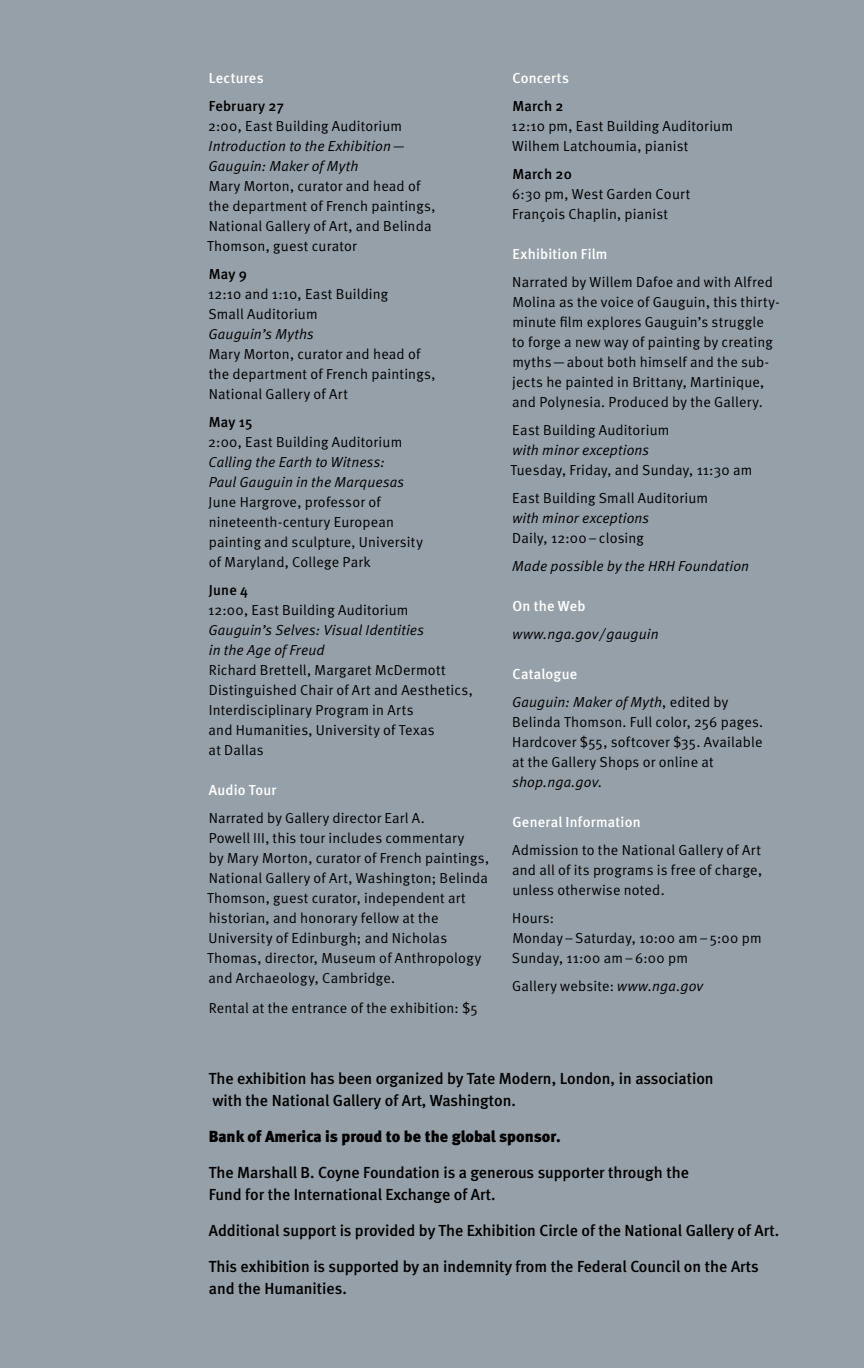
<style>
.page{position:relative;width:864px;height:1368px;background:#95a0a9}
.page>*{position:absolute;margin:0;border:0;box-sizing:border-box;transform-origin:0 0}
.t1{font:500 16px/22px "Meta";color:#000}
.t2{font:16px "Meta Black LF";color:#000}
.t3{font:14.4px/20px "Meta Normal";letter-spacing:.015em;color:#000}
.t4{font:italic 14.4px/20px "Meta Normal";letter-spacing:.01em;color:#000}
.t5{font:500 14.4px "Meta";letter-spacing:.015em;color:#fff}
.t6{font:500 14.4px "Meta";letter-spacing:.015em;color:#000}
.s1{font-style:italic}
</style>
<div class="page">
<p class="t5" style="left:209px;top:70px;width:56px">Lectures</p>
<p class="t6" style="left:209px;top:98px;width:77px">February 27</p>
<p class="t3" style="left:208px;top:116px;width:196px">2:00, East Building Auditorium</p>
<p class="t4" style="left:209px;top:136px;width:198px">Introduction to the Exhibition—<br>Gauguin: Maker of Myth</p>
<p class="t3" style="left:207px;top:176px;width:230px">Mary Morton, curator and head of the department of French paintings,<br>National Gallery of Art, and Belinda<br>Thomson, guest curator</p>
<p class="t6" style="left:209px;top:266px;width:40px">May 9</p>
<p class="t3" style="left:208px;top:284px;width:182px">12:10 and 1:10, East Building<br>Small Auditorium</p>
<p class="t4" style="left:209px;top:324px;width:107px">Gauguin’s Myths</p>
<p class="t3" style="left:209px;top:344px;width:228px">Mary Morton, curator and head of the department of French paintings,<br>National Gallery of Art</p>
<p class="t6" style="left:209px;top:414px;width:45px">May 15</p>
<p class="t3" style="left:208px;top:432px;width:196px">2:00, East Building Auditorium</p>
<p class="t4" style="left:209px;top:452px;width:197px">Calling the Earth to Witness:<br>Paul Gauguin in the Marquesas</p>
<p class="t3" style="left:209px;top:492px;width:216px">June Hargrove, professor of nineteenth-century European painting and sculpture, University of Maryland, College Park</p>
<p class="t6" style="left:209px;top:582px;width:40px">June 4</p>
<p class="t3" style="left:208px;top:600px;width:202px">12:00, East Building Auditorium</p>
<p class="t4" style="left:209px;top:620px;width:217px">Gauguin’s Selves: Visual Identities in the Age of Freud</p>
<p class="t3" style="left:209px;top:660px;width:266px">Richard Brettell, Margaret McDermott<br>Distinguished Chair of Art and Aesthetics,<br>Interdisciplinary Program in Arts<br>and Humanities, University of Texas<br>at Dallas</p>
<p class="t5" style="left:209px;top:782px;width:69px">Audio Tour</p>
<p class="t3" style="left:207px;top:808px;width:284px">Narrated by Gallery director Earl A.<br>Powell iii , this tour includes commentary<br>by Mary Morton, curator of French paintings, National Gallery of Art, Washington; Belinda Thomson, guest curator, independent art historian, and honorary fellow at the University of Edinburgh; and Nicholas Thomas, director, Museum of Anthropology and Archaeology, Cambridge.</p>
<p class="t3" style="left:209px;top:998px;width:271px">Rental at the entrance of the exhibition: $5</p>
<p class="t5" style="left:512px;top:70px;width:58px">Concerts</p>
<p class="t6" style="left:512px;top:98px;width:53px">March 2</p>
<p class="t3" style="left:512px;top:116px;width:223px">12:10 pm, East Building Auditorium<br>Wilhem Latchoumia, pianist</p>
<p class="t6" style="left:512px;top:166px;width:61px">March 20</p>
<p class="t3" style="left:512px;top:184px;width:179px">6:30 pm, West Garden Court<br>François Chaplin, pianist</p>
<p class="t5" style="left:512px;top:246px;width:97px">Exhibition Film</p>
<p class="t3" style="left:512px;top:272px;width:269px">Narrated by Willem Dafoe and with Alfred Molina as the voice of Gauguin, this thirty&shy;minute film explores Gauguin’s struggle to forge a new way of painting by creating myths—about both himself and the sub&shy;jects he painted in Brittany, Martinique, and Polynesia. Produced by the Gallery.</p>
<p class="t3" style="left:512px;top:420px;width:159px">East Building Auditorium</p>
<p class="t4" style="left:513px;top:440px;width:138px">with minor exceptions</p>
<p class="t3" style="left:511px;top:456px;width:243px;line-height:28px">Tuesday, Friday, and Sunday, 11:30 am<br>East Building Small Auditorium</p>
<p class="t4" style="left:513px;top:508px;width:138px">with minor exceptions</p>
<p class="t3" style="left:512px;top:528px;width:133px">Daily, 12:00–closing</p>
<p class="t4" style="left:512px;top:556px;width:239px">Made possible by the HRH Foundation</p>
<p class="t5" style="left:512px;top:598px;width:75px">On the Web</p>
<p class="t4" style="left:513px;top:624px;width:148px">www.nga.gov/gauguin</p>
<p class="t5" style="left:512px;top:666px;width:66px">Catalogue</p>
<p class="t3" style="left:512px;top:692px;width:253px"><span class="s1">Gauguin: Maker of Myth</span>, edited by<br>Belinda Thomson. Full color, 256 pages.<br>Hardcover $55, softcover $35. Available at the Gallery Shops or online at <span class="s1">shop.nga.gov</span>.</p>
<p class="t5" style="left:512px;top:814px;width:130px">General Information</p>
<p class="t3" style="left:512px;top:840px;width:251px;text-align:justify">Admission to the National Gallery of Art and all of its programs is free of charge, unless otherwise noted.</p>
<p class="t3" style="left:512px;top:908px;width:251px">Hours:<br>Monday–Saturday, 10:00 am–5:00 pm<br>Sunday, 11:00 am–6:00 pm</p>
<p class="t3" style="left:512px;top:976px;width:192px">Gallery website: <span class="s1">www.nga.gov</span></p>
<p class="t1" style="left:209px;top:1067px;width:506px">The exhibition has been organized by Tate Modern, London, in association with the National Gallery of Art, Washington.</p>
<p class="t2" style="left:209px;top:1126px;width:353px">Bank of America is proud to be the global sponsor.</p>
<p class="t1" style="left:209px;top:1161px;width:482px">The Marshall B. Coyne Foundation is a generous supporter through the<br>Fund for the International Exchange of Art.</p>
<p class="t1" style="left:209px;top:1219px;width:572px">Additional support is provided by The Exhibition Circle of the National Gallery of Art.</p>
<p class="t1" style="left:209px;top:1255px;width:552px">This exhibition is supported by an indemnity from the Federal Council on the Arts and the Humanities.</p>
</div>
